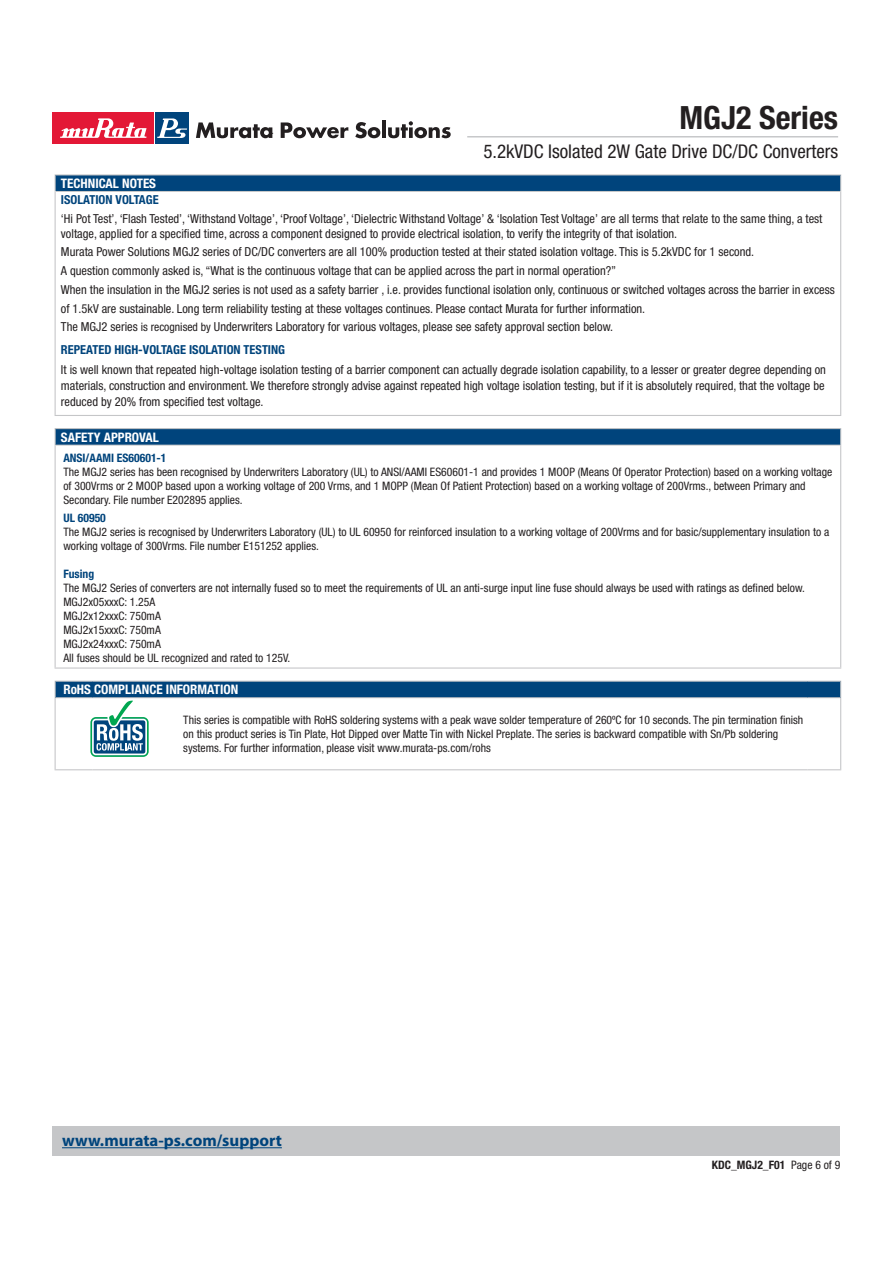
<style>
.page{position:relative;width:893px;height:1263px;background:#fff}
.page>*{position:absolute;margin:0;border:0;box-sizing:border-box;transform-origin:0 0}
.t1{font:700 condensed 32.1px "Helvetica Neue LT Std";color:#231f20}
.t2{font:condensed 18.9px "Helvetica Neue LT Std";color:#231f20}
.t3{font:700 16.8px "Myriad Pro";color:#00447c}
.t4{font:700 condensed 13.2px "Helvetica Neue LT Std";color:#fff}
.t5{font:condensed 12.45px/18.8px "Helvetica Neue LT Std";color:#231f20}
.t6{font:700 condensed 12.45px "Helvetica Neue LT Std";color:#00447c}
.t7{font:condensed 11.7px/14px "Helvetica Neue LT Std";color:#231f20}
.t8{font:700 condensed 11.7px "Helvetica Neue LT Std";color:#00447c}
.t9{font:700 condensed 11.7px "Helvetica Neue LT Std";color:#231f20}
.s1{font-size:11.7px}
.s2{font-weight:400}
</style>
<div class="page">
<div style="left:53px;top:1127px;width:787px;height:29px;background:#c5c6c8"></div>
<div style="left:53px;top:113px;width:101px;height:31px;background:#e31836"></div>
<svg style="left:60px;top:118px;width:86px;height:20px"></svg>
<div style="left:155px;top:113px;width:34px;height:31px;background:#00447c"></div>
<svg style="left:157px;top:118px;width:30px;height:20px"></svg>
<svg style="left:196px;top:122px;width:77px;height:16px"></svg>
<svg style="left:281px;top:122px;width:67px;height:16px"></svg>
<svg style="left:355px;top:122px;width:25px;height:16px"></svg>
<hr style="left:382px;top:121px;width:4px;height:17px;background:#231f20">
<svg style="left:388px;top:121px;width:63px;height:17px"></svg>
<hr style="left:467px;top:136px;width:371px;height:2px;background:#c5c6c8">
<hr style="left:62px;top:1147px;width:220px;height:1px;background:#00447c">
<div style="left:55px;top:175px;width:786px;height:16px;background:#00447c"></div>
<hr style="left:55px;top:174px;width:786px;height:1px;background:#c5c6c8">
<svg style="left:55px;top:175px;width:1px;height:16px"></svg>
<svg style="left:840px;top:175px;width:1px;height:16px"></svg>
<hr style="left:55px;top:191px;width:1px;height:224px;background:#c5c6c8">
<hr style="left:840px;top:191px;width:1px;height:224px;background:#c5c6c8">
<hr style="left:55px;top:415px;width:786px;height:1px;background:#c5c6c8">
<hr style="left:56px;top:191px;width:784px;height:1px;background:#c5c6c8">
<div style="left:55px;top:429px;width:786px;height:16px;background:#00447c"></div>
<hr style="left:55px;top:428px;width:786px;height:1px;background:#c5c6c8">
<svg style="left:55px;top:429px;width:1px;height:16px"></svg>
<svg style="left:840px;top:429px;width:1px;height:16px"></svg>
<hr style="left:55px;top:445px;width:1px;height:223px;background:#c5c6c8">
<hr style="left:840px;top:445px;width:1px;height:223px;background:#c5c6c8">
<hr style="left:55px;top:668px;width:786px;height:1px;background:#c5c6c8">
<hr style="left:56px;top:445px;width:784px;height:1px;background:#c5c6c8">
<div style="left:55px;top:681px;width:786px;height:17px;background:#00447c"></div>
<hr style="left:55px;top:681px;width:37px;height:1px;background:#c5c6c8">
<svg style="left:55px;top:682px;width:1px;height:16px"></svg>
<hr style="left:92px;top:681px;width:716px;height:1px;background:#c5c6c8">
<hr style="left:808px;top:681px;width:33px;height:1px;background:#c5c6c8">
<svg style="left:840px;top:682px;width:1px;height:16px"></svg>
<hr style="left:55px;top:698px;width:1px;height:71px;background:#c5c6c8">
<hr style="left:840px;top:698px;width:1px;height:71px;background:#c5c6c8">
<hr style="left:55px;top:769px;width:37px;height:1px;background:#c5c6c8">
<hr style="left:92px;top:769px;width:716px;height:1px;background:#c5c6c8">
<hr style="left:808px;top:769px;width:33px;height:1px;background:#c5c6c8">
<hr style="left:56px;top:697px;width:36px;height:1px;background:#c5c6c8">
<hr style="left:92px;top:697px;width:716px;height:1px;background:#c5c6c8">
<hr style="left:808px;top:697px;width:32px;height:1px;background:#c5c6c8">
<div style="left:90px;top:717px;width:59px;height:40px;border:2px solid #00a650;border-radius:5px"></div>
<div style="left:93px;top:720px;width:53px;height:34px;background:#00447c;border-radius:3px"></div>
<div style="left:92px;top:719px;width:55px;height:36px;border:2px solid #fff;border-radius:3px"></div>
<svg style="left:96px;top:697px;width:47px;height:54px"></svg>
<h1 class="t1" style="left:679px;top:106px;width:160px">MGJ2 Series</h1>
<h2 class="t2" style="left:483px;top:145px;width:356px">5.2kVDC Isolated 2W Gate Drive DC/DC Converters</h2>
<p class="t4" style="left:61px;top:179px;width:97px">TECHNICAL NOTES</p>
<p class="t6" style="left:61px;top:196px;width:99px">ISOLATION VOLTAGE</p>
<p class="t5" style="left:61px;top:213px;width:763px;line-height:14.5px">‘Hi Pot Test’, ‘Flash Tested’, ‘Withstand Voltage’, ‘Proof Voltage’, ‘Dielectric Withstand Voltage’ &amp; ‘Isolation Test Voltage’ are all terms that relate to the same thing, a test voltage, applied for a specified time, across a component designed to provide electrical isolation, to verify the integrity of that isolation.</p>
<p class="t5" style="left:61px;top:244px;width:775px">Murata Power Solutions MGJ2 series of DC/DC converters are all 100% production tested at their stated isolation voltage. This is 5.2kVDC for 1 second.<br>A question commonly asked is, “What is the continuous voltage that can be applied across the part in normal operation?”<br>When the insulation in the MGJ2 series is not used as a safety barrier , i.e. provides functional isolation only, continuous or switched voltages across the barrier in excess of 1.5kV are sustainable. Long term reliability testing at these voltages continues. Please contact Murata for further information.<br>The MGJ2 series <span class="s1">is recognised by</span> Underwriters Laboratory for various voltages, please see safety approval section below.</p>
<p class="t6" style="left:61px;top:345px;width:226px">REPEATED HIGH-VOLTAGE ISOLATION TESTING</p>
<p class="t5" style="left:61px;top:363px;width:766px;line-height:16px;text-align:justify">It is well known that repeated high-voltage isolation testing of a barrier component can actually degrade isolation capability, to a lesser or greater degree depending on materials, construction and environment. We therefore strongly advise against repeated high voltage isolation testing, but if it is absolutely required, that the voltage be reduced by 20% from specified test voltage.</p>
<p class="t4" style="left:61px;top:432px;width:99px">SAFETY APPROVAL</p>
<p class="t8" style="left:63px;top:453px;width:105px">ANSI/AAMI ES60601-1</p>
<p class="t7" style="left:63px;top:465px;width:770px">The MGJ2 series has been recognised by Underwriters Laboratory (UL) to ANSI/AAMI ES60601-1 and provides 1 MOOP (Means Of Operator Protection) based on a working voltage of 300Vrms or 2 MOOP based upon a working voltage of 200 Vrms, and 1 MOPP (Mean Of Patient Protection) based on a working voltage of 200Vrms., between Primary and<br>Secondary. File number E202895 applies.</p>
<p class="t8" style="left:63px;top:513px;width:44px">UL 60950</p>
<p class="t7" style="left:63px;top:526px;width:767px">The MGJ2 series is recognised by Underwriters Laboratory (UL) to UL 60950 for reinforced insulation to a working voltage of 200Vrms and for basic/supplementary insulation to a working voltage of 300Vrms. File number E151252 applies.</p>
<p class="t8" style="left:63px;top:569px;width:32px">Fusing</p>
<p class="t7" style="left:63px;top:582px;width:743px">The MGJ2 Series of converters are not internally fused so to meet the requirements of UL an anti-surge input line fuse should always be used with ratings as defined below.<br>MGJ2x05xxxC: 1.25A<br>MGJ2x12xxxC: 750mA<br>MGJ2x15xxxC: 750mA<br>MGJ2x24xxxC: 750mA<br>All fuses should be UL recognized and rated to 125V.</p>
<p class="t4" style="left:63px;top:685px;width:176px">RoHS COMPLIANCE INFORMATION</p>
<p class="t7" style="left:183px;top:714px;width:621px">This series is compatible with RoHS soldering systems with a peak wave solder temperature of 260ºC for 10 seconds. The pin termination finish on this product series is Tin Plate, Hot Dipped over Matte Tin with Nickel Preplate. The series is backward compatible with Sn/Pb soldering systems. For further information, please visit www.murata-ps.com/rohs</p>
<h3 class="t3" style="left:62px;top:1130px;width:221px">www.murata-ps.com/support</h3>
<p class="t9" style="left:712px;top:1161px;width:130px">KDC_MGJ2_F01 <span class="s2">Page 6 of 9</span></p>
</div>
